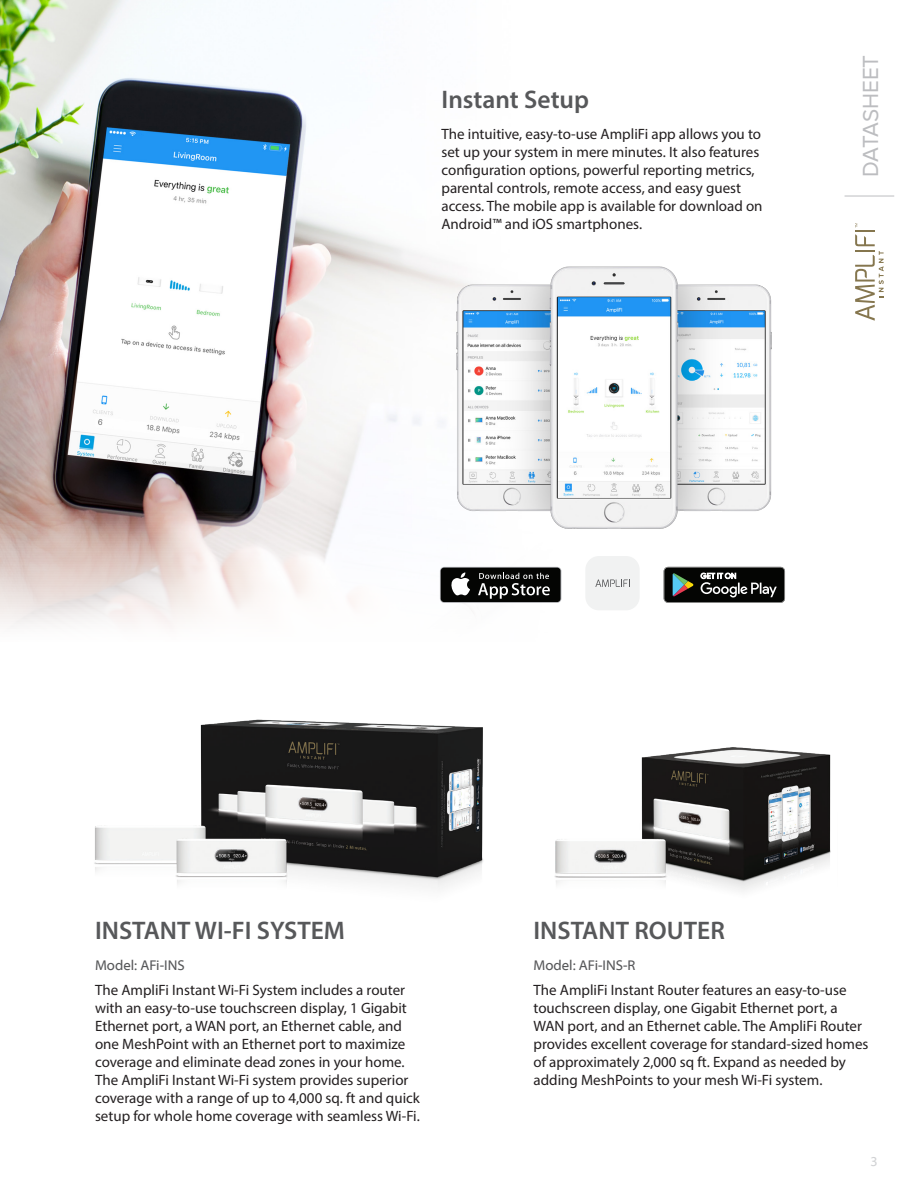
<style>
.page{position:relative;width:918px;height:1188px;background:#fff}
.page>*{position:absolute;margin:0;border:0;box-sizing:border-box;transform-origin:0 0}
.Heading_1{font:600 25.5px "Myriad Pro";color:#57585a}
.t1{font:22.5px "Proxima Nova";letter-spacing:-.005em;color:#bcbdc0}
.Body{font:15px/18px "Myriad Pro";color:#231f20}
.Models{font:14.25px "Myriad Web Pro";color:#57585a}
.t2{font:13.5px "Myriad Web Pro";color:#d1d2d4}
</style>
<div class="page">
<hr style="left:845px;top:196px;width:49px;height:1px;background:#bcbdc0">
<svg style="left:882px;top:252px;width:2px;height:46px"></svg>
<img style="left:0;top:0;width:342px;height:627px">
<img style="left:94px;top:719px;width:389px;height:170px">
<img style="left:554px;top:747px;width:277px;height:144px">
<img style="left:342px;top:195px;width:540px;height:409px">
<svg style="left:440px;top:567px;width:121px;height:36px"></svg>
<div style="left:441px;top:568px;width:120px;height:34px;background:#040503;border-radius:3px"></div>
<svg style="left:451px;top:572px;width:19px;height:23px"></svg>
<svg style="left:478px;top:573px;width:72px;height:26px"></svg>
<svg style="left:664px;top:567px;width:121px;height:36px;background:#303330"></svg>
<div style="left:585px;top:556px;width:55px;height:54px;background:#f1f2f2;border-radius:14px"></div>
<svg style="left:595px;top:580px;width:35px;height:7px"></svg>
<img style="left:0;top:37px;width:53px;height:447px">
<p class="Heading_1" style="left:441px;top:83px;width:149px">Instant Setup</p>
<p class="Body" style="left:441px;top:125px;width:323px">The intuitive, easy-to-use AmpliFi app allows you to set up your system in mere minutes. It also features configuration options, powerful reporting metrics, parental controls, remote access, and easy guest access. The mobile app is available for download on Android™ and iOS smartphones.</p>
<h2 class="t1" style="left:858px;top:177px;width:123px;rotate:-90deg">DATASHEET</h2>
<p class="Heading_1" style="left:95px;top:915px;width:252px">INSTANT WI-FI SYSTEM</p>
<p class="Models" style="left:95px;top:958px;width:91px">Model: AFi-INS</p>
<p class="Body" style="left:95px;top:981px;width:326px">The AmpliFi Instant Wi-Fi System includes a router with an easy-to-use touchscreen display, 1 Gigabit Ethernet port, a WAN port, an Ethernet cable, and one MeshPoint with an Ethernet port to maximize coverage and eliminate dead zones in your home.<br>The AmpliFi Instant Wi-Fi system provides superior coverage with a range of up to 4,000 sq. ft and quick setup for whole home coverage with seamless Wi-Fi.</p>
<p class="Heading_1" style="left:534px;top:915px;width:193px">INSTANT ROUTER</p>
<p class="Models" style="left:534px;top:958px;width:104px">Model: AFi-INS-R</p>
<p class="Body" style="left:534px;top:981px;width:336px">The AmpliFi Instant Router features an easy-to-use touchscreen display, one Gigabit Ethernet port, a WAN port, and an Ethernet cable. The AmpliFi Router provides excellent coverage for standard-sized homes of approximately 2,000 sq ft. Expand as needed by adding MeshPoints to your mesh Wi-Fi system.</p>
<p class="t2" style="left:871px;top:1154px;width:9px">3</p>
</div>
